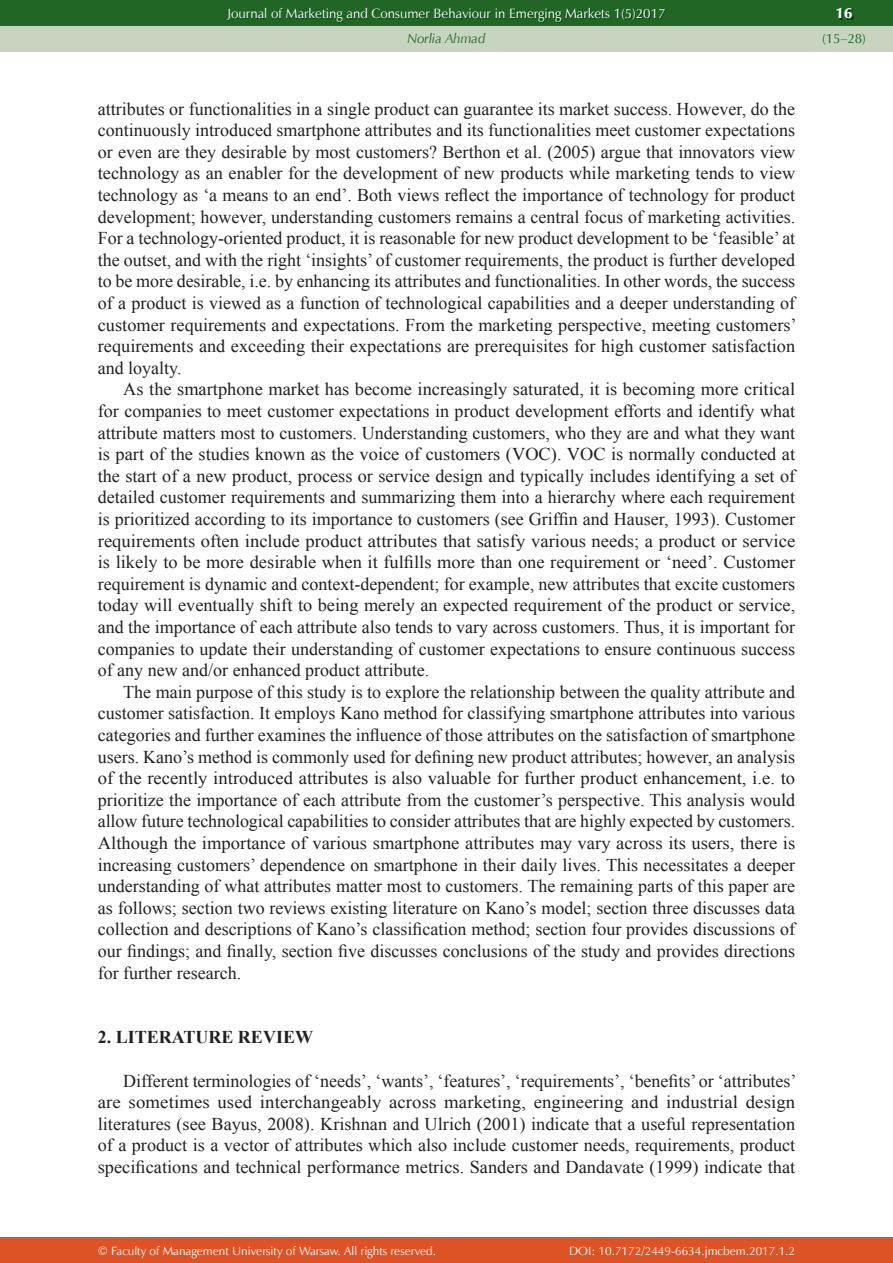
<style>
.page{position:relative;width:893px;height:1263px;background:#fff}
.page>*{position:absolute;margin:0;border:0;box-sizing:border-box;transform-origin:0 0}
.t1{font:18px/21.6px "Times New Roman";color:#231f20;text-align:justify}
.t2{font:700 18px "Times New Roman";color:#231f20}
.t3{font:15px "Zapf Humnst Ult EU";color:#fff}
.t4{font:13.5px "Zapf Humnst EU";color:#fff}
.t5{font:italic 13.5px "Zapf Humnst EU";color:#226625}
.t6{font:13.5px "Zapf Humnst EU";color:#226625}
.t7{font:12px "Zapf Humnst EU";color:#fff}
</style>
<div class="page">
<div style="left:0;top:0;width:893px;height:51px;background:#c6d4c0"></div>
<div style="left:0;top:1237px;width:893px;height:26px;background:#dd5326"></div>
<div style="left:0;top:0;width:893px;height:26px;background:#226625"></div>
<img style="left:228px;top:9px;width:438px;height:14px">
<img style="left:837px;top:9px;width:16px;height:11px">
<p class="t4" style="left:227px;top:5px;width:440px">Journal of Marketing and Consumer Behaviour in Emerging Markets 1(5)2017</p>
<p class="t5" style="left:407px;top:30px;width:79px">Norlia Ahmad</p>
<p class="t1" style="left:98px;top:98px;width:700px">attributes or functionalities in a single product can guarantee its market success. However, do the continuously introduced smartphone attributes and its functionalities meet customer expectations or even are they desirable by most customers? Berthon et al. (2005) argue that innovators view technology as an enabler for the development of new products while marketing tends to view technology as ‘a means to an end’. Both views reflect the importance of technology for product development; however, understanding customers remains a central focus of marketing activities.<br>For a technology-oriented product, it is reasonable for new product development to be ‘feasible’ at the outset, and with the right ‘insights’ of customer requirements, the product is further developed to be more desirable, i.e. by enhancing its attributes and functionalities. In other words, the success of a product is viewed as a function of technological capabilities and a deeper understanding of customer requirements and expectations. From the marketing perspective, meeting customers’ requirements and exceeding their expectations are prerequisites for high customer satisfaction and loyalty.</p>
<p class="t1" style="left:98px;top:378px;width:699px;text-indent:26px">As the smartphone market has become increasingly saturated, it is becoming more critical for companies to meet customer expectations in product development efforts and identify what attribute matters most to customers. Understanding customers, who they are and what they want is part of the studies known as the voice of customers (VOC). VOC is normally conducted at the start of a new product, process or service design and typically includes identifying a set of detailed customer requirements and summarizing them into a hierarchy where each requirement is prioritized according to its importance to customers (see Griffin and Hauser, 1993). Customer requirements often include product attributes that satisfy various needs; a product or service is likely to be more desirable when it fulfills more than one requirement or ‘need’. Customer requirement is dynamic and context-dependent; for example, new attributes that excite customers today will eventually shift to being merely an expected requirement of the product or service, and the importance of each attribute also tends to vary across customers. Thus, it is important for companies to update their understanding of customer expectations to ensure continuous success of any new and/or enhanced product attribute.</p>
<p class="t1" style="left:98px;top:681px;width:699px;text-indent:26px">The main purpose of this study is to explore the relationship between the quality attribute and customer satisfaction. It employs Kano method for classifying smartphone attributes into various categories and further examines the influence of those attributes on the satisfaction of smartphone users. Kano’s method is commonly used for defining new product attributes; however, an analysis of the recently introduced attributes is also valuable for further product enhancement, i.e. to prioritize the importance of each attribute from the customer’s perspective. This analysis would allow future technological capabilities to consider attributes that are highly expected by customers.<br>Although the importance of various smartphone attributes may vary across its users, there is increasing customers’ dependence on smartphone in their daily lives. This necessitates a deeper understanding of what attributes matter most to customers. The remaining parts of this paper are as follows; section two reviews existing literature on Kano’s model; section three discusses data collection and descriptions of Kano’s classification method; section four provides discussions of our findings; and finally, section five discusses conclusions of the study and provides directions for further research.</p>
<p class="t2" style="left:98px;top:1027px;width:217px">2. LITERATURE REVIEW</p>
<p class="t1" style="left:98px;top:1070px;width:700px;text-indent:26px">Different terminologies of ‘needs’, ‘wants’, ‘features’, ‘requirements’, ‘benefits’ or ‘attributes’ are sometimes used interchangeably across marketing, engineering and industrial design literatures (see Bayus, 2008). Krishnan and Ulrich (2001) indicate that a useful representation of a product is a vector of attributes which also include customer needs, requirements, product specifications and technical performance metrics. Sanders and Dandavate (1999) indicate that</p>
<p class="t3" style="left:836px;top:4px;width:18px">16</p>
<p class="t6" style="left:822px;top:30px;width:45px">(15–28)</p>
<p class="t7" style="left:98px;top:1243px;width:340px">© Faculty of Management University of Warsaw. All rights reserved.</p>
<p class="t7" style="left:569px;top:1243px;width:227px">DOI: 10.7172/2449-6634.jmcbem.2017.1.2</p>
</div>
